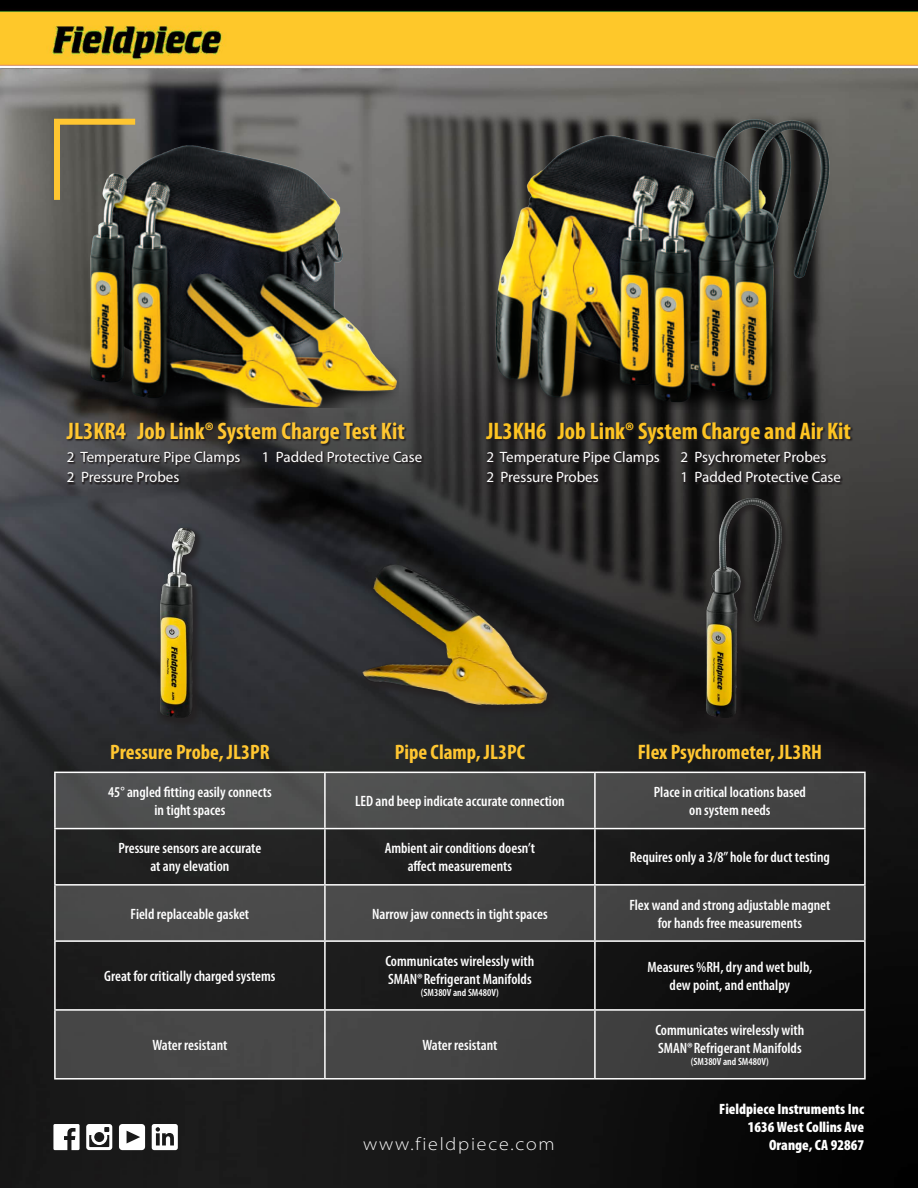
<style>
.page{position:relative;width:918px;height:1188px;background:#fff}
.page>*{position:absolute;margin:0;border:0;box-sizing:border-box;transform-origin:0 0}
.t1{font:700 condensed 24px "Myriad Pro";color:#fec422}
.t2{font:700 condensed 24px "Myriad Pro";color:#ffc631}
.t3{font:700 condensed 21px "Myriad Pro";color:#ffc631}
.t4{font:300 semi-expanded 18px "Myriad Pro";letter-spacing:.1em;color:#fff}
.t5{font:600 condensed 15px/18px "Myriad Pro";color:#fff;text-align:center}
.t6{font:15px "Myriad Pro";color:#fff}
.t7{font:900 condensed 15px "Myriad Pro";color:#fff}
.t8{font:600 condensed 10.5px "Myriad Pro";color:#fff}
</style>
<div class="page">
<img style="left:0;top:0;width:918px;height:1188px">
<div style="left:55px;top:772px;width:810px;height:57px;background:#4d4e4e"></div>
<div style="left:55px;top:885px;width:810px;height:57px;background:#484848"></div>
<div style="left:55px;top:1010px;width:810px;height:69px;background:linear-gradient(to right,#4b4b4b,#383838)"></div>
<svg style="left:51px;top:116px;width:90px;height:90px;background:#88784e"></svg>
<svg style="left:53px;top:1124px;width:27px;height:26px"></svg>
<svg style="left:86px;top:1124px;width:26px;height:26px"></svg>
<svg style="left:119px;top:1124px;width:26px;height:26px"></svg>
<svg style="left:152px;top:1124px;width:26px;height:26px"></svg>
<div style="left:158px;top:525px;width:46px;height:202px;background:#231f20;opacity:.75"></div>
<img style="left:161px;top:528px;width:34px;height:190px">
<div style="left:704px;top:496px;width:86px;height:230px;background:#231f20;opacity:.75"></div>
<img style="left:706px;top:499px;width:75px;height:219px">
<img style="left:356px;top:561px;width:209px;height:156px">
<div style="left:486px;top:423px;width:367px;height:62px;background:#231f20;opacity:.75"></div>
<div style="left:487px;top:451px;width:356px;height:34px;background:#231f20;opacity:.75"></div>
<div style="left:487px;top:451px;width:175px;height:34px;background:#231f20;opacity:.75"></div>
<div style="left:681px;top:451px;width:162px;height:34px;background:#231f20;opacity:.75"></div>
<div style="left:486px;top:423px;width:367px;height:24px;background:#231f20;opacity:.75"></div>
<img style="left:492px;top:119px;width:344px;height:291px">
<img style="left:82px;top:130px;width:317px;height:277px">
<div style="left:66px;top:423px;width:358px;height:62px;background:#231f20;opacity:.75"></div>
<div style="left:67px;top:451px;width:357px;height:34px;background:#231f20;opacity:.75"></div>
<div style="left:67px;top:451px;width:175px;height:34px;background:#231f20;opacity:.75"></div>
<div style="left:263px;top:451px;width:161px;height:13px;background:#231f20;opacity:.75"></div>
<div style="left:66px;top:423px;width:341px;height:24px;background:#231f20;opacity:.75"></div>
<hr style="left:54px;top:772px;width:271px;height:1px;background:#fff">
<hr style="left:54px;top:773px;width:2px;height:55px;background:#fff">
<hr style="left:325px;top:772px;width:270px;height:1px;background:#fff">
<hr style="left:324px;top:773px;width:2px;height:55px;background:#fff">
<hr style="left:595px;top:772px;width:271px;height:1px;background:#fff">
<hr style="left:594px;top:773px;width:2px;height:55px;background:#fff">
<hr style="left:864px;top:773px;width:2px;height:55px;background:#fff">
<hr style="left:54px;top:828px;width:271px;height:1px;background:#fff">
<hr style="left:54px;top:829px;width:2px;height:55px;background:#fff">
<hr style="left:325px;top:828px;width:270px;height:1px;background:#fff">
<hr style="left:324px;top:829px;width:2px;height:55px;background:#fff">
<hr style="left:595px;top:828px;width:271px;height:1px;background:#fff">
<hr style="left:594px;top:829px;width:2px;height:55px;background:#fff">
<hr style="left:864px;top:829px;width:2px;height:55px;background:#fff">
<hr style="left:54px;top:884px;width:271px;height:2px;background:#fff">
<hr style="left:54px;top:886px;width:2px;height:54px;background:#fff">
<hr style="left:325px;top:884px;width:270px;height:2px;background:#fff">
<hr style="left:324px;top:886px;width:2px;height:54px;background:#fff">
<hr style="left:595px;top:884px;width:271px;height:2px;background:#fff">
<hr style="left:594px;top:886px;width:2px;height:54px;background:#fff">
<hr style="left:864px;top:886px;width:2px;height:54px;background:#fff">
<hr style="left:54px;top:940px;width:271px;height:2px;background:#fff">
<hr style="left:54px;top:942px;width:2px;height:67px;background:#fff">
<hr style="left:325px;top:940px;width:270px;height:2px;background:#fff">
<hr style="left:324px;top:942px;width:2px;height:67px;background:#fff">
<hr style="left:595px;top:940px;width:271px;height:2px;background:#fff">
<hr style="left:594px;top:942px;width:2px;height:67px;background:#fff">
<hr style="left:864px;top:942px;width:2px;height:67px;background:#fff">
<hr style="left:54px;top:1009px;width:271px;height:2px;background:#fff">
<hr style="left:54px;top:1011px;width:2px;height:67px;background:#fff">
<hr style="left:325px;top:1009px;width:270px;height:2px;background:#fff">
<hr style="left:324px;top:1011px;width:2px;height:67px;background:#fff">
<hr style="left:595px;top:1009px;width:271px;height:2px;background:#fff">
<hr style="left:594px;top:1011px;width:2px;height:67px;background:#fff">
<hr style="left:864px;top:1011px;width:2px;height:67px;background:#fff">
<hr style="left:54px;top:1078px;width:271px;height:2px;background:#fff">
<hr style="left:325px;top:1078px;width:270px;height:2px;background:#fff">
<hr style="left:595px;top:1078px;width:271px;height:2px;background:#fff">
<p class="t2" style="left:67px;top:418px;width:339px">JL3KR4 Job Link® System Charge Test Kit</p>
<p class="t1" style="left:486px;top:418px;width:366px">JL3KH6 Job Link® System Charge and Air Kit</p>
<p class="t6" style="left:67px;top:449px;width:175px">2 Temperature Pipe Clamps</p>
<p class="t6" style="left:67px;top:469px;width:114px">2 Pressure Probes</p>
<p class="t6" style="left:262px;top:449px;width:162px">1 Padded Protective Case</p>
<p class="t6" style="left:486px;top:449px;width:175px">2 Temperature Pipe Clamps</p>
<p class="t6" style="left:486px;top:469px;width:114px">2 Pressure Probes</p>
<p class="t6" style="left:681px;top:449px;width:147px">2 Psychrometer Probes</p>
<p class="t6" style="left:681px;top:469px;width:162px">1 Padded Protective Case</p>
<p class="t3" style="left:110px;top:740px;width:161px">Pressure Probe, JL3PR</p>
<p class="t3" style="left:395px;top:740px;width:132px">Pipe Clamp, JL3PC</p>
<p class="t3" style="left:638px;top:740px;width:186px">Flex Psychrometer, JL3RH</p>
<p class="t5" style="left:108px;top:783px;width:165px">45° angled fitting easily connects in tight spaces</p>
<p class="t5" style="left:355px;top:792px;width:211px">LED and beep indicate accurate connection</p>
<p class="t5" style="left:654px;top:783px;width:154px">Place in critical locations based on system needs</p>
<p class="t5" style="left:118px;top:840px;width:145px">Pressure sensors are accurate at any elevation</p>
<p class="t5" style="left:385px;top:840px;width:152px">Ambient air conditions doesn’t affect measurements</p>
<p class="t5" style="left:630px;top:849px;width:202px">Requires only a 3/8” hole for duct testing</p>
<p class="t5" style="left:131px;top:905px;width:120px">Field replaceable gasket</p>
<p class="t5" style="left:372px;top:905px;width:177px">Narrow jaw connects in tight spaces</p>
<p class="t5" style="left:629px;top:896px;width:203px">Flex wand and strong adjustable magnet for hands free measurements</p>
<p class="t5" style="left:104px;top:967px;width:173px">Great for critically charged systems</p>
<p class="t5" style="left:385px;top:952px;width:151px;text-align:left">Communicates wirelessly with<br>SMAN® Refrigerant Manifolds</p>
<p class="t8" style="left:421px;top:987px;width:80px">(SM380V and SM480V)</p>
<p class="t5" style="left:152px;top:1036px;width:77px">Water resistant</p>
<p class="t5" style="left:422px;top:1036px;width:77px">Water resistant</p>
<p class="t5" style="left:648px;top:958px;width:166px">Measures %RH, dry and wet bulb, dew point, and enthalpy</p>
<p class="t5" style="left:655px;top:1021px;width:151px;text-align:left">Communicates wirelessly with<br>SMAN® Refrigerant Manifolds</p>
<p class="t8" style="left:691px;top:1056px;width:80px">(SM380V and SM480V)</p>
<p class="t7" style="left:719px;top:1101px;width:146px">Fieldpiece Instruments Inc</p>
<p class="t7" style="left:748px;top:1119px;width:118px">1636 West Collins Ave</p>
<p class="t4" style="left:363px;top:1134px;width:193px">www.fieldpiece.com</p>
<p class="t7" style="left:769px;top:1137px;width:96px">Orange, CA 92867</p>
</div>
